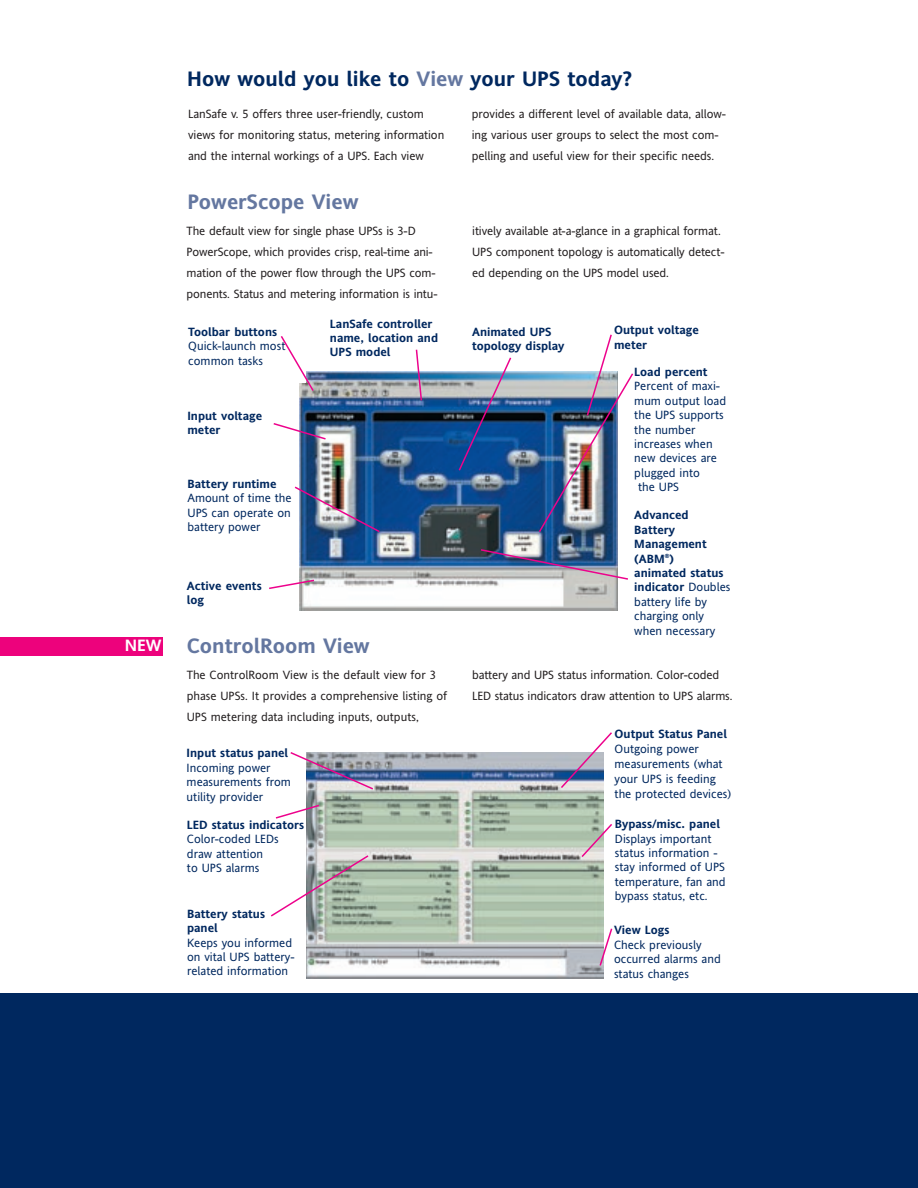
<style>
.page{position:relative;width:918px;height:1188px;background:#fff}
.page>*{position:absolute;margin:0;border:0;box-sizing:border-box;transform-origin:0 0}
.t1{font:700 21px "Invensys Andale";color:#00285f}
.t2{font:700 21px "Invensys Andale";color:#6477a0}
.t3{font:700 16.5px "Invensys Andale";color:#fff}
.t4{font:12px/21px "Invensys Andale";letter-spacing:-.005em;color:#231f20}
.t5{font:12px/14.4px "Invensys Andale";color:#00285f}
.t6{font:700 12px/14.4px "Invensys Andale";color:#00285f}
.s1{color:#6477a0}
.s2{font-weight:400}
</style>
<div class="page">
<div style="left:0;top:994px;width:918px;height:193px;background:#00285f"></div>
<img style="left:306px;top:752px;width:298px;height:227px">
<svg style="left:275px;top:804px;width:46px;height:16px"></svg>
<svg style="left:290px;top:752px;width:85px;height:39px"></svg>
<svg style="left:271px;top:854px;width:99px;height:64px"></svg>
<svg style="left:559px;top:732px;width:53px;height:58px"></svg>
<svg style="left:580px;top:822px;width:32px;height:37px"></svg>
<svg style="left:598px;top:927px;width:15px;height:40px"></svg>
<div style="left:0;top:638px;width:163px;height:18px;background:#ed027c"></div>
<img style="left:299px;top:371px;width:319px;height:239px">
<img style="left:457px;top:357px;width:56px;height:115px">
<svg style="left:273px;top:422px;width:54px;height:19px"></svg>
<svg style="left:415px;top:349px;width:8px;height:53px"></svg>
<img style="left:294px;top:485px;width:87px;height:49px">
<svg style="left:269px;top:579px;width:47px;height:11px"></svg>
<img style="left:479px;top:548px;width:149px;height:33px">
<img style="left:537px;top:334px;width:97px;height:200px">
<svg style="left:280px;top:336px;width:35px;height:57px"></svg>
<h2 class="t3" style="left:125px;top:639px;width:38px">NEW</h2>
<h1 class="t1" style="left:187px;top:71px;width:447px">How would you like to <span class="s1">View</span> your UPS today?</h1>
<p class="t4" style="left:188px;top:105px;width:258px">LanSafe v. 5 offers three user-friendly, custom views for monitoring status, metering information and the internal workings of a UPS. Each view</p>
<p class="t4" style="left:472px;top:105px;width:256px">provides a different level of available data, allow&shy;ing various user groups to select the most com&shy;pelling and useful view for their specific needs.</p>
<h1 class="t2" style="left:188px;top:194px;width:172px">PowerScope View</h1>
<p class="t4" style="left:187px;top:221px;width:253px">The default view for single phase UPSs is 3-D PowerScope, which provides crisp, real-time ani&shy;mation of the power flow through the UPS com&shy;ponents. Status and metering information is intu-</p>
<p class="t4" style="left:472px;top:221px;width:254px">itively available at-a-glance in a graphical format.<br>UPS component topology is automatically detect&shy;ed depending on the UPS model used.</p>
<p class="t6" style="left:188px;top:326px;width:90px">Toolbar buttons</p>
<p class="t5" style="left:188px;top:340px;width:99px">Quick-launch most common tasks</p>
<p class="t6" style="left:330px;top:317px;width:110px">LanSafe controller name, location and<br>UPS model</p>
<p class="t6" style="left:472px;top:326px;width:94px">Animated UPS topology display</p>
<p class="t6" style="left:614px;top:324px;width:86px">Output voltage meter</p>
<p class="t6" style="left:187px;top:409px;width:76px">Input voltage meter</p>
<p class="t6" style="left:188px;top:477px;width:91px">Battery runtime</p>
<p class="t5" style="left:188px;top:492px;width:106px;text-align:justify">Amount of time the UPS can operate on battery power</p>
<p class="t6" style="left:187px;top:580px;width:76px">Active events log</p>
<h1 class="t2" style="left:187px;top:638px;width:184px">ControlRoom View</h1>
<p class="t4" style="left:187px;top:665px;width:262px">The ControlRoom View is the default view for 3 phase UPSs. It provides a comprehensive listing of<br>UPS metering data including inputs, outputs,</p>
<p class="t6" style="left:187px;top:747px;width:103px">Input status panel</p>
<p class="t5" style="left:187px;top:761px;width:106px">Incoming power measurements from utility provider</p>
<p class="t6" style="left:187px;top:819px;width:119px">LED status indicators</p>
<p class="t5" style="left:187px;top:833px;width:93px">Color-coded LEDs draw attention<br>to UPS alarms</p>
<p class="t6" style="left:187px;top:908px;width:80px">Battery status panel</p>
<p class="t5" style="left:187px;top:936px;width:109px">Keeps you informed on vital UPS battery&shy;related information</p>
<p class="t6" style="left:634px;top:366px;width:75px">Load percent</p>
<p class="t5" style="left:634px;top:380px;width:87px">Percent of maxi-</p>
<p class="t5" style="left:634px;top:394px;width:93px">mum output load</p>
<p class="t5" style="left:634px;top:409px;width:91px">the UPS supports</p>
<p class="t5" style="left:634px;top:423px;width:63px">the number</p>
<p class="t5" style="left:634px;top:438px;width:80px">increases when</p>
<p class="t5" style="left:634px;top:452px;width:84px">new devices are</p>
<p class="t5" style="left:634px;top:466px;width:67px">plugged into</p>
<p class="t5" style="left:638px;top:481px;width:42px">the UPS</p>
<p class="t6" style="left:634px;top:509px;width:98px">Advanced<br>Battery<br>Management (ABM<sup>®</sup>)<br>animated status indicator <span class="s2">Doubles battery life by charging only when necessary</span></p>
<p class="t4" style="left:472px;top:665px;width:262px">battery and UPS status information. Color-coded<br>LED status indicators draw attention to UPS alarms.</p>
<p class="t6" style="left:615px;top:728px;width:114px">Output Status Panel</p>
<p class="t5" style="left:615px;top:742px;width:118px;line-height:15px">Outgoing power measurements (what your UPS is feeding the protected devices)</p>
<p class="t6" style="left:615px;top:818px;width:107px">Bypass/misc. panel</p>
<p class="t5" style="left:615px;top:832px;width:112px">Displays important status information - stay informed of UPS temperature, fan and bypass status, etc.</p>
<p class="t6" style="left:614px;top:924px;width:57px">View Logs</p>
<p class="t5" style="left:614px;top:939px;width:108px">Check previously occurred alarms and status changes</p>
</div>
